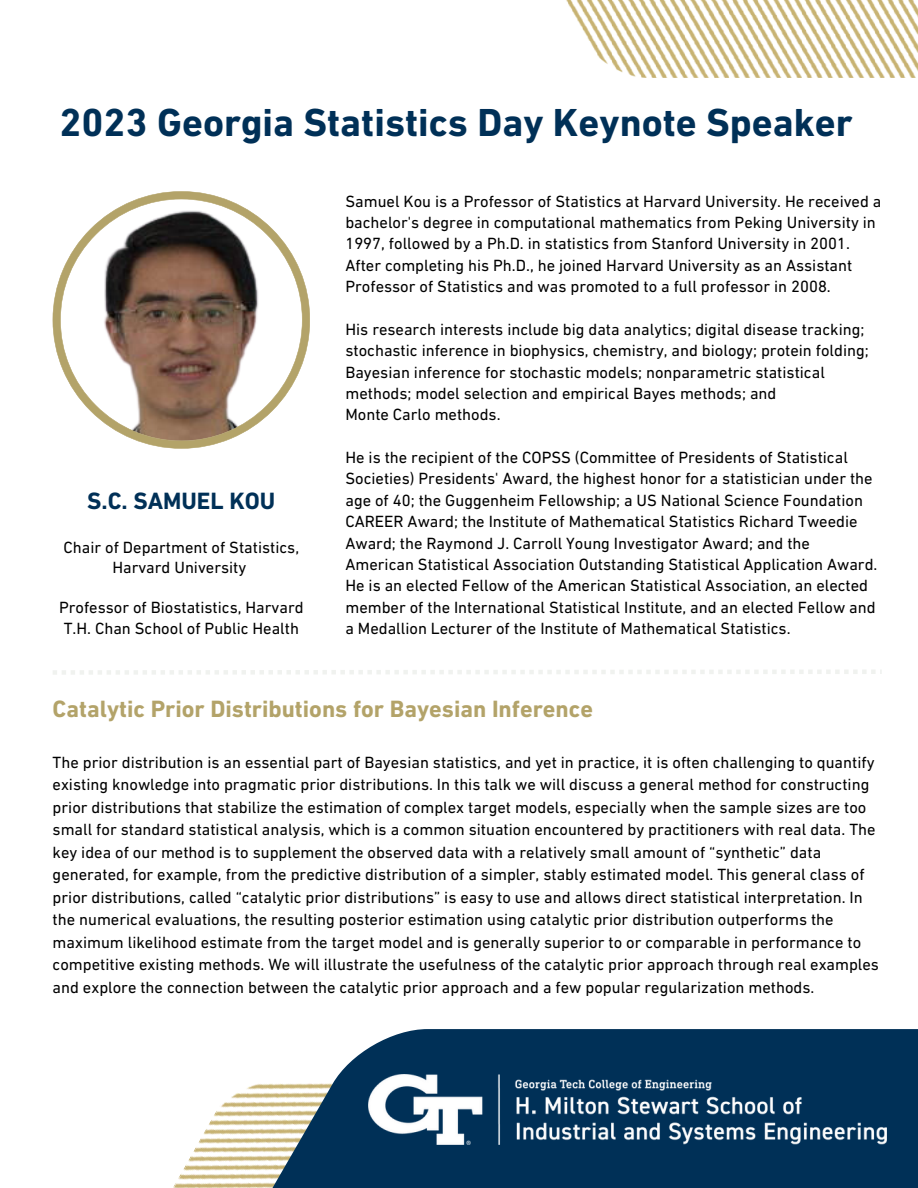
<style>
.page{position:relative;width:918px;height:1188px;background:#fff}
.page>*{position:absolute;margin:0;border:0;box-sizing:border-box;transform-origin:0 0}
.t1{font:700 39.75px "DIN Next LT Pro";color:#003057}
.t2{font:700 24px "DIN Next LT Pro";color:#b3a369}
.t3{font:700 24px "DIN Next LT Pro";color:#003057}
.t4{font:16.5px/21.3px "DIN Next LT Pro";color:#000}
</style>
<div class="page">
<svg style="left:173px;top:1029px;width:745px;height:159px;fill:#003057"></svg>
<svg style="left:53px;top:670px;width:829px;height:5px"></svg>
<img style="left:566px;top:0;width:352px;height:77px">
<img style="left:369px;top:1074px;width:517px;height:71px">
<svg style="left:53px;top:191px;width:257px;height:258px"></svg>
<p class="t1" style="left:59px;top:106px;width:795px">2023 Georgia Statistics Day Keynote Speaker</p>
<p class="t3" style="left:87px;top:491px;width:190px">S.C. SAMUEL KOU</p>
<p class="t4" style="left:64px;top:538px;width:237px;line-height:20.2px;text-align:center">Chair of Department of Statistics,<br>Harvard University</p>
<p class="t4" style="left:59px;top:599px;width:246px;line-height:20.2px">Professor of Biostatistics, Harvard<br>T.H. Chan School of Public Health</p>
<p class="t4" style="left:345px;top:192px;width:538px">Samuel Kou is a Professor of Statistics at Harvard University. He received a bachelor's degree in computational mathematics from Peking University in 1997, followed by a Ph.D. in statistics from Stanford University in 2001.<br>After completing his Ph.D., he joined Harvard University as an Assistant Professor of Statistics and was promoted to a full professor in 2008.</p>
<p class="t4" style="left:345px;top:320px;width:525px">His research interests include big data analytics; digital disease tracking; stochastic inference in biophysics, chemistry, and biology; protein folding; Bayesian inference for stochastic models; nonparametric statistical methods; model selection and empirical Bayes methods; and</p>
<p class="t4" style="left:345px;top:405px;width:157px">Monte Carlo methods.</p>
<p class="t4" style="left:345px;top:448px;width:534px">He is the recipient of the COPSS (Committee of Presidents of Statistical Societies) Presidents' Award, the highest honor for a statistician under the age of 40; the Guggenheim Fellowship; a US National Science Foundation CAREER Award; the Institute of Mathematical Statistics Richard Tweedie Award; the Raymond J. Carroll Young Investigator Award; and the American Statistical Association Outstanding Statistical Application Award.<br>He is an elected Fellow of the American Statistical Association, an elected member of the International Statistical Institute, and an elected Fellow and a Medallion Lecturer of the Institute of Mathematical Statistics.</p>
<p class="t2" style="left:53px;top:699px;width:542px">Catalytic Prior Distributions for Bayesian Inference</p>
<p class="t4" style="left:53px;top:753px;width:828px;line-height:22.5px">The prior distribution is an essential part of Bayesian statistics, and yet in practice, it is often challenging to quantify existing knowledge into pragmatic prior distributions. In this talk we will discuss a general method for constructing prior distributions that stabilize the estimation of complex target models, especially when the sample sizes are too small for standard statistical analysis, which is a common situation encountered by practitioners with real data. The key idea of our method is to supplement the observed data with a relatively small amount of “synthetic” data generated, for example, from the predictive distribution of a simpler, stably estimated model. This general class of prior distributions, called “catalytic prior distributions” is easy to use and allows direct statistical interpretation. In the numerical evaluations, the resulting posterior estimation using catalytic prior distribution outperforms the maximum likelihood estimate from the target model and is generally superior to or comparable in performance to competitive existing methods. We will illustrate the usefulness of the catalytic prior approach through real examples and explore the connection between the catalytic prior approach and a few popular regularization methods.</p>
</div>
